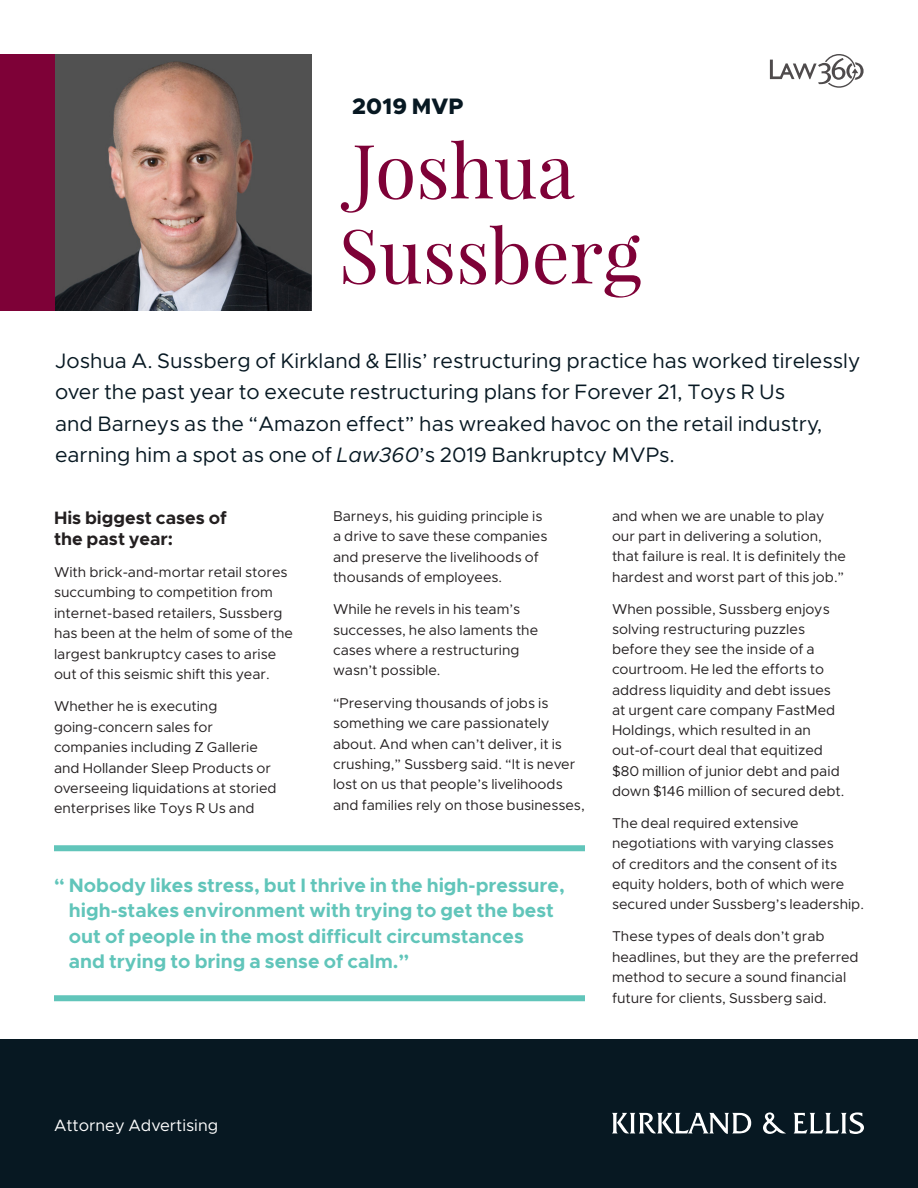
<style>
.page{position:relative;width:918px;height:1188px;background:#fff}
.page>*{position:absolute;margin:0;border:0;box-sizing:border-box;transform-origin:0 0}
.MVP_Name{font:75px "Playfair Display";color:#7e0137}
.category{font:800 22.5px "Kirkland Sans";letter-spacing:.005em;color:#071822}
.Opener{font:21px/31.5px "Kirkland Sans";color:#071822}
.Pullquote{font:700 19.5px/25.5px "Kirkland Sans";color:#61c5ba}
.t1{font:700 18px/21px "Kirkland Sans";color:#231f20}
.t2{font:16.5px "Kirkland Sans";color:#fff}
.t3{font:14.25px/20.4px "Kirkland Sans";color:#231f20}
.s1{font-style:italic}
</style>
<div class="page">
<div style="left:0;top:1040px;width:918px;height:148px;background:#071822"></div>
<div style="left:0;top:54px;width:56px;height:256px;background:#7e0137"></div>
<img style="left:55px;top:54px;width:257px;height:256px">
<svg style="left:612px;top:1112px;width:252px;height:22px"></svg>
<div style="left:54px;top:845px;width:531px;height:6px;background:#61c5ba"></div>
<div style="left:54px;top:995px;width:531px;height:6px;background:#61c5ba"></div>
<svg style="left:770px;top:54px;width:94px;height:34px"></svg>
<p class="category" style="left:352px;top:92px;width:113px">2019 MVP</p>
<p class="MVP_Name" style="left:352px;top:124px;width:224px">Joshua</p>
<p class="MVP_Name" style="left:339px;top:208px;width:305px">Sussberg</p>
<p class="Opener" style="left:55px;top:345px;width:807px">Joshua A. Sussberg of Kirkland &amp; Ellis’ restructuring practice has worked tirelessly over the past year to execute restructuring plans for Forever 21, Toys R Us<br>and Barneys as the “Amazon effect” has wreaked havoc on the retail industry, earning him a spot as one of <span class="s1">Law360</span>’s 2019 Bankruptcy MVPs.</p>
<p class="t1" style="left:54px;top:507px;width:174px">His biggest cases of the past year:</p>
<p class="t3" style="left:54px;top:562px;width:240px">With brick-and-mortar retail stores succumbing to competition from internet-based retailers, Sussberg has been at the helm of some of the largest bankruptcy cases to arise out of this seismic shift this year.</p>
<p class="t3" style="left:54px;top:696px;width:224px">Whether he is executing going-concern sales for companies including Z Gallerie and Hollander Sleep Products or overseeing liquidations at storied enterprises like Toys R Us and</p>
<p class="t3" style="left:333px;top:506px;width:216px">Barneys, his guiding principle is a drive to save these companies and preserve the livelihoods of thousands of employees.</p>
<p class="t3" style="left:333px;top:599px;width:207px">While he revels in his team’s successes, he also laments the cases where a restructuring wasn’t possible.</p>
<p class="t3" style="left:333px;top:693px;width:253px">“Preserving thousands of jobs is something we care passionately about. And when can’t deliver, it is crushing,” Sussberg said. “It is never lost on us that people’s livelihoods and families rely on those businesses,</p>
<p class="Pullquote" style="left:69px;top:872px;width:497px;text-indent:-15px">“ Nobody likes stress, but I thrive in the high-pressure, high-stakes environment with trying to get the best out of people in the most difficult circumstances and trying to bring a sense of calm.”</p>
<p class="t3" style="left:612px;top:506px;width:236px">and when we are unable to play our part in delivering a solution, that failure is real. It is definitely the hardest and worst part of this job.”</p>
<p class="t3" style="left:612px;top:599px;width:234px">When possible, Sussberg enjoys solving restructuring puzzles before they see the inside of a courtroom. He led the efforts to address liquidity and debt issues at urgent care company FastMed<br>Holdings, which resulted in an out-of-court deal that equitized $80 million of junior debt and paid down $146 million of secured debt.</p>
<p class="t3" style="left:612px;top:813px;width:254px">The deal required extensive negotiations with varying classes<br>of creditors and the consent of its equity holders, both of which were secured under Sussberg’s leadership.</p>
<p class="t3" style="left:612px;top:926px;width:248px">These types of deals don’t grab headlines, but they are the preferred method to secure a sound financial future for clients, Sussberg said.</p>
<p class="t2" style="left:54px;top:1115px;width:166px">Attorney Advertising</p>
</div>
